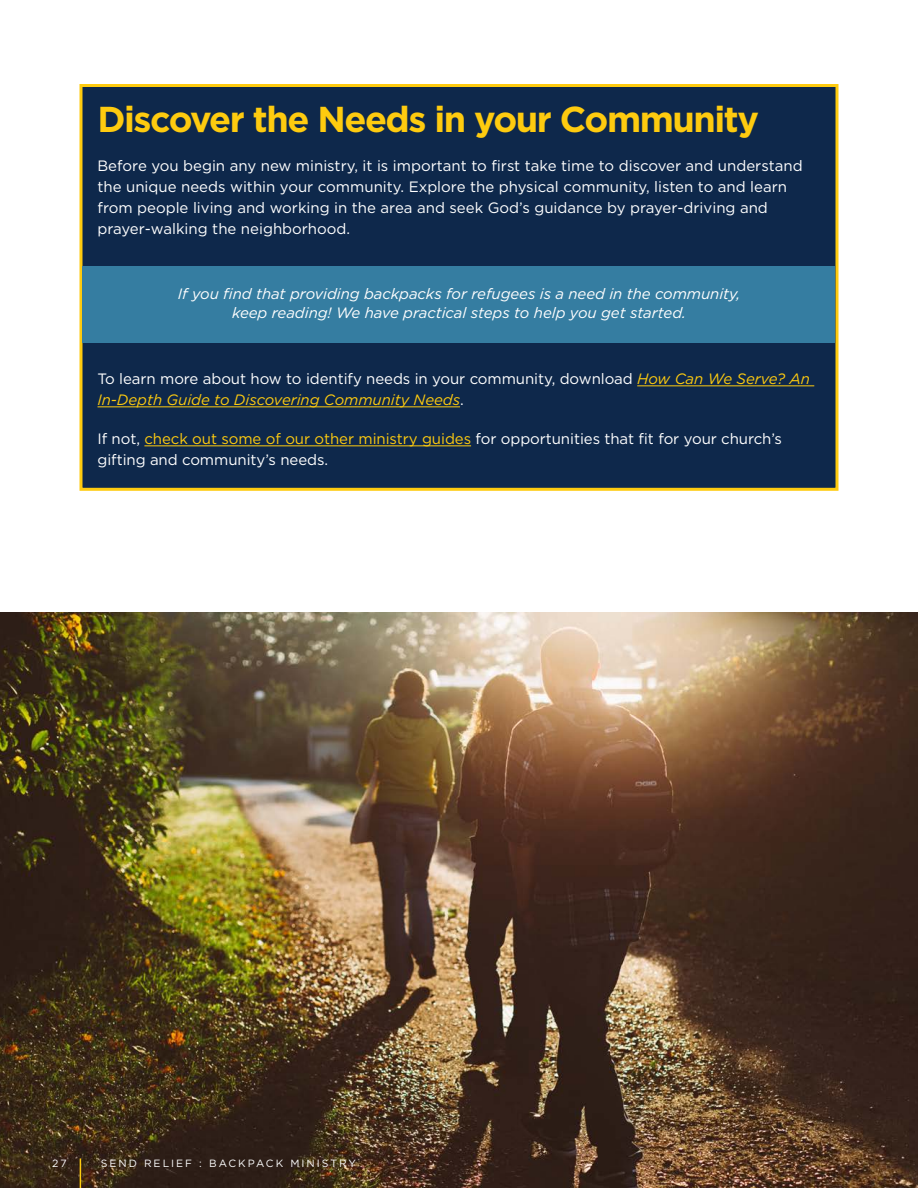
<style>
.page{position:relative;width:918px;height:1188px;background:#fff}
.page>*{position:absolute;margin:0;border:0;box-sizing:border-box;transform-origin:0 0}
.t1{font:700 36px "Gotham";letter-spacing:-.04em;color:#fecb0f}
.t2{font:15px/21px "Gotham";color:#fff}
.t3{font:italic 15px/19.5px "Gotham";letter-spacing:-.005em;color:#fff;text-align:center}
.t4{font:10.5px "Gotham";letter-spacing:.19em;color:#fff}
.s1{font-style:italic;color:#fecb0f}
.s2{color:#fecb0f}
</style>
<div class="page">
<img style="left:0;top:612px;width:918px;height:576px">
<div style="left:81px;top:86px;width:756px;height:403px;background:#0e284b"></div>
<div style="left:80px;top:84px;width:758px;height:407px;border:3px solid #fecb0f"></div>
<div style="left:82px;top:266px;width:754px;height:76px;background:#357da1"></div>
<hr style="left:637px;top:385px;width:177px;height:1px;background:#fecb0f">
<hr style="left:98px;top:406px;width:362px;height:1px;background:#fecb0f">
<hr style="left:144px;top:445px;width:327px;height:1px;background:#fecb0f">
<hr style="left:80px;top:1158px;width:1px;height:30px;background:#fecb0f">
<h1 class="t1" style="left:98px;top:99px;width:663px">Discover the Needs in your Community</h1>
<p class="t2" style="left:98px;top:155px;width:707px">Before you begin any new ministry, it is important to first take time to discover and understand the unique needs within your community. Explore the physical community, listen to and learn from people living and working in the area and seek God’s guidance by prayer-driving and prayer-walking the neighborhood.</p>
<p class="t3" style="left:178px;top:283px;width:564px">If you find that providing backpacks for refugees is a need in the community, keep reading! We have practical steps to help you get started.</p>
<p class="t2" style="left:98px;top:368px;width:714px">To learn more about how to identify needs in your community, download <span class="s1">How Can We Serve? An<br>In-Depth Guide to Discovering Community Needs</span>.</p>
<p class="t2" style="left:98px;top:428px;width:686px">If not, <span class="s2">check out some of our other ministry guides</span> for opportunities that fit for your church’s gifting and community’s needs.</p>
<p class="t4" style="left:52px;top:1156px;width:16px">27</p>
<p class="t4" style="left:101px;top:1156px;width:257px">SEND RELIEF : BACKPACK MINISTRY</p>
</div>
